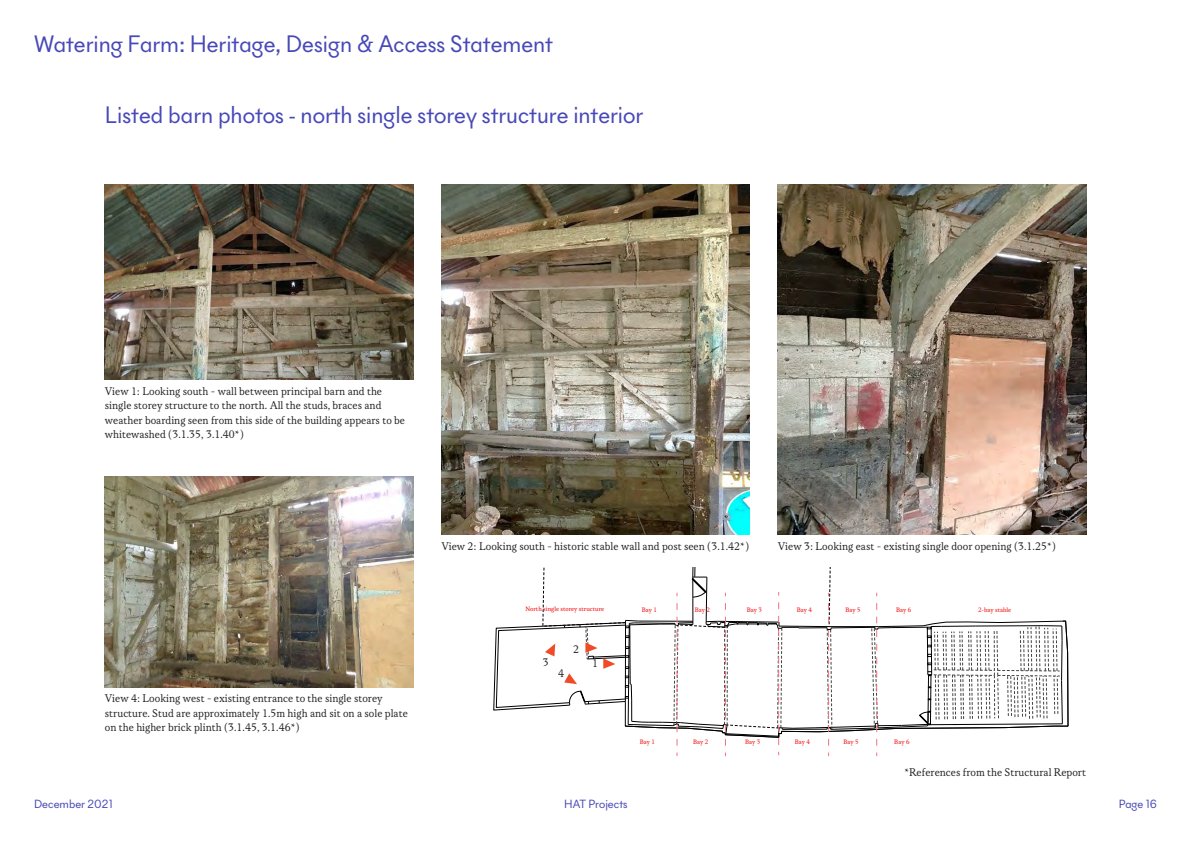
<style>
.page{position:relative;width:1191px;height:842px;background:#fff}
.page>*{position:absolute;margin:0;border:0;box-sizing:border-box;transform-origin:0 0}
.t1{font:24px "New Paris Skyline";color:#4848b8}
.t2{font:12px/14.4px "Korpus A";color:#231f20}
.t3{font:12px "New Paris Skyline";color:#4848b8}
.t4{font:7px "Korpus B";color:#f42727}
</style>
<div class="page">
<img style="left:105px;top:185px;width:308px;height:195px">
<img style="left:105px;top:476px;width:308px;height:211px">
<img style="left:778px;top:184px;width:308px;height:351px">
<img style="left:441px;top:185px;width:308px;height:350px">
<svg style="left:493px;top:568px;width:575px;height:188px"></svg>
<h1 class="t1" style="left:34px;top:29px;width:520px">Watering Farm: Heritage, Design &amp; Access Statement</h1>
<p class="t1" style="left:105px;top:100px;width:540px">Listed barn photos - north single storey structure interior</p>
<p class="t2" style="left:105px;top:384px;width:302px">View 1: Looking south - wall between principal barn and the single storey structure to the north. All the studs, braces and weather boarding seen from this side of the building appears to be whitewashed (3.1.35, 3.1.40*)</p>
<p class="t2" style="left:441px;top:539px;width:309px">View 2: Looking south - historic stable wall and post seen (3.1.42*)</p>
<p class="t2" style="left:778px;top:539px;width:279px">View 3: Looking east - existing single door opening (3.1.25*)</p>
<p class="t4" style="left:525px;top:605px;width:80px">North single storey structure</p>
<p class="t4" style="left:641px;top:605px;width:17px">Bay 1</p>
<p class="t4" style="left:695px;top:605px;width:17px">Bay 2</p>
<p class="t4" style="left:747px;top:605px;width:17px">Bay 3</p>
<p class="t4" style="left:796px;top:605px;width:17px">Bay 4</p>
<p class="t4" style="left:845px;top:605px;width:17px">Bay 5</p>
<p class="t4" style="left:896px;top:605px;width:17px">Bay 6</p>
<p class="t4" style="left:978px;top:605px;width:35px">2-bay stable</p>
<p class="t2" style="left:573px;top:641px;width:7px">2</p>
<p class="t2" style="left:105px;top:691px;width:304px">View 4: Looking west - existing entrance to the single storey structure. Stud are approximately 1.5m high and sit on a sole plate on the higher brick plinth (3.1.45, 3.1.46*)</p>
<p class="t2" style="left:543px;top:655px;width:7px">3</p>
<p class="t2" style="left:592px;top:656px;width:7px">1</p>
<p class="t2" style="left:558px;top:666px;width:7px">4</p>
<p class="t3" style="left:34px;top:797px;width:80px">December 2021</p>
<p class="t3" style="left:564px;top:797px;width:65px">HAT Projects</p>
<p class="t4" style="left:640px;top:737px;width:17px">Bay 1</p>
<p class="t4" style="left:693px;top:737px;width:17px">Bay 2</p>
<p class="t4" style="left:745px;top:737px;width:17px">Bay 3</p>
<p class="t4" style="left:795px;top:737px;width:17px">Bay 4</p>
<p class="t4" style="left:843px;top:737px;width:17px">Bay 5</p>
<p class="t4" style="left:894px;top:737px;width:17px">Bay 6</p>
<p class="t2" style="left:904px;top:765px;width:183px">*References from the Structural Report</p>
<p class="t3" style="left:1118px;top:796px;width:40px">Page 16</p>
</div>
